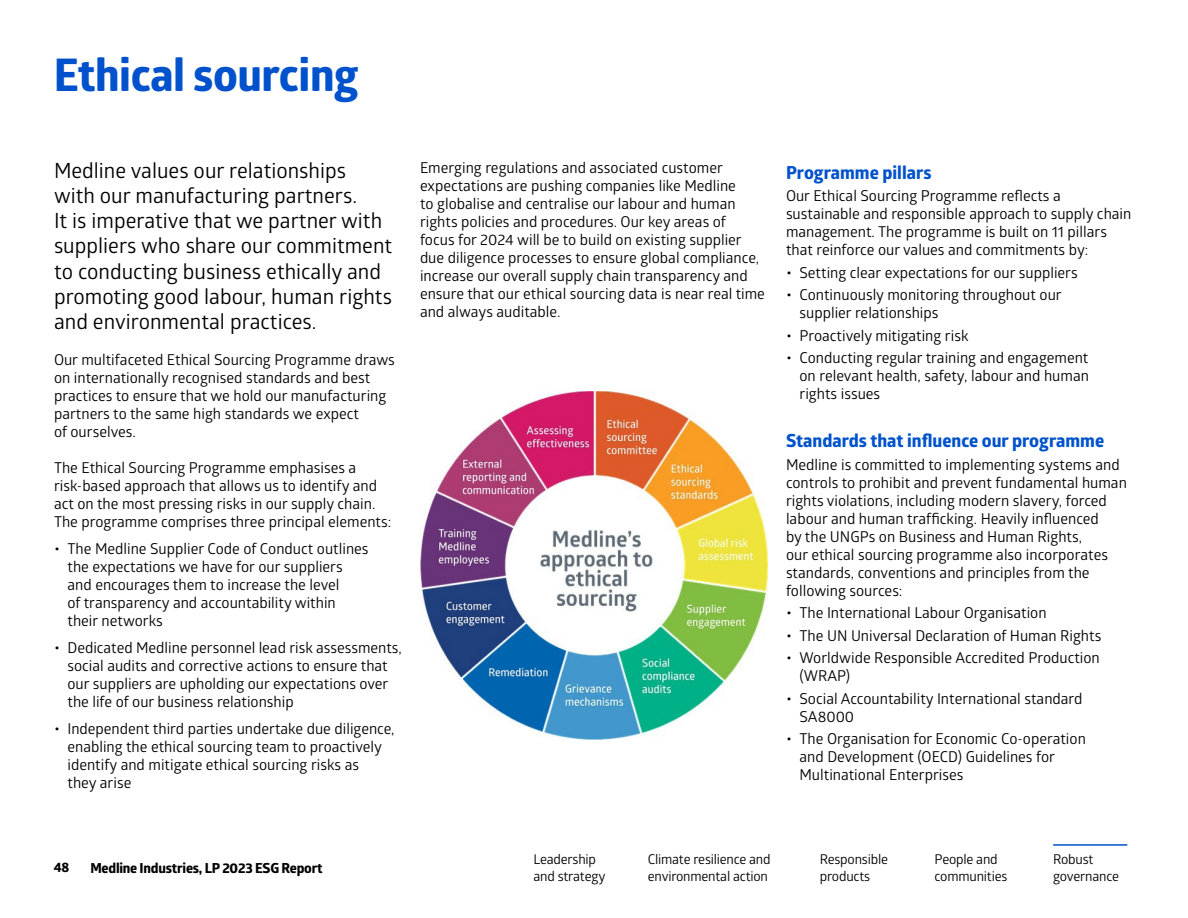
<style>
.page{position:relative;width:1188px;height:918px;background:#fff}
.page>*{position:absolute;margin:0;border:0;box-sizing:border-box;transform-origin:0 0}
.t1{font:800 45px "Glober";letter-spacing:-.01em;color:#0052cc}
.t2{font:21px/25.2px "Glober";color:#000}
.t3{font:800 18px "Glober";color:#0052cc}
.t4{font:15px/18px "Glober";color:#000}
.t5{font:800 13.8px "Glober";letter-spacing:-.015em;color:#000}
.t6{font:13.5px/16.2px "Glober";letter-spacing:-.015em;color:#000}
.t7{font:800 13.5px "Glober";color:#000}
.s1{font-weight:600;font-size:18px}
</style>
<div class="page">
<hr style="left:1053px;top:844px;width:74px;height:2px;background:#0052cc">
<img style="left:420px;top:392px;width:348px;height:347px">
<h1 class="t1" style="left:54px;top:42px;width:306px">Ethical sourcing</h1>
<p class="t2" style="left:54px;top:157px;width:340px">Medline values our relationships with our manufacturing partners.<br>It is imperative that we partner with suppliers who share our commitment to conducting business ethically and promoting good labour, human rights and environmental practices.</p>
<p class="t4" style="left:54px;top:350px;width:342px">Our multifaceted Ethical Sourcing Programme draws on internationally recognised standards and best practices to ensure that we hold our manufacturing partners to the same high standards we expect<br>of ourselves.</p>
<p class="t4" style="left:54px;top:458px;width:339px">The Ethical Sourcing Programme emphasises a risk‑based approach that allows us to identify and act on the most pressing risks in our supply chain.<br>The programme comprises three principal elements:</p>
<p class="t4" style="left:68px;top:539px;width:303px;text-indent:-14px"><span class="s1">•</span> The Medline Supplier Code of Conduct outlines the expectations we have for our suppliers and encourages them to increase the level<br>of transparency and accountability within their networks</p>
<p class="t4" style="left:68px;top:638px;width:336px;text-indent:-14px"><span class="s1">•</span> Dedicated Medline personnel lead risk assessments, social audits and corrective actions to ensure that our suppliers are upholding our expectations over the life of our business relationship</p>
<p class="t4" style="left:68px;top:719px;width:329px;text-indent:-14px"><span class="s1">•</span> Independent third parties undertake due diligence, enabling the ethical sourcing team to proactively identify and mitigate ethical sourcing risks as<br>they arise</p>
<p class="t4" style="left:420px;top:158px;width:346px">Emerging regulations and associated customer expectations are pushing companies like Medline<br>to globalise and centralise our labour and human rights policies and procedures. Our key areas of<br>focus for 2024 will be to build on existing supplier due diligence processes to ensure global compliance, increase our overall supply chain transparency and ensure that our ethical sourcing data is near real time and always auditable.</p>
<p class="t3" style="left:786px;top:159px;width:147px">Programme pillars</p>
<p class="t4" style="left:786px;top:186px;width:347px">Our Ethical Sourcing Programme reflects a sustainable and responsible approach to supply chain management. The programme is built on 11 pillars that reinforce our values and commitments by:</p>
<p class="t4" style="left:786px;top:263px;width:293px"><span class="s1">•</span> Setting clear expectations for our suppliers</p>
<p class="t4" style="left:800px;top:285px;width:264px;text-indent:-14px"><span class="s1">•</span> Continuously monitoring throughout our supplier relationships</p>
<p class="t4" style="left:786px;top:326px;width:184px"><span class="s1">•</span> Proactively mitigating risk</p>
<p class="t4" style="left:800px;top:348px;width:291px;text-align:justify;text-indent:-14px"><span class="s1">•</span> Conducting regular training and engagement on relevant health, safety, labour and human rights issues</p>
<p class="t3" style="left:786px;top:428px;width:320px">Standards that influence our programme</p>
<p class="t4" style="left:786px;top:455px;width:342px">Medline is committed to implementing systems and controls to prohibit and prevent fundamental human rights violations, including modern slavery, forced labour and human trafficking. Heavily influenced<br>by the UNGPs on Business and Human Rights,<br>our ethical sourcing programme also incorporates standards, conventions and principles from the following sources:</p>
<p class="t4" style="left:786px;top:603px;width:262px"><span class="s1">•</span> The International Labour Organisation</p>
<p class="t4" style="left:786px;top:626px;width:317px"><span class="s1">•</span> The UN Universal Declaration of Human Rights</p>
<p class="t4" style="left:800px;top:648px;width:302px;text-indent:-14px"><span class="s1">•</span> Worldwide Responsible Accredited Production (WRAP)</p>
<p class="t4" style="left:800px;top:689px;width:285px;text-indent:-14px"><span class="s1">•</span> Social Accountability International standard<br>SA8000</p>
<p class="t4" style="left:800px;top:729px;width:288px;text-indent:-14px"><span class="s1">•</span> The Organisation for Economic Co-operation and Development (OECD) Guidelines for<br>Multinational Enterprises</p>
<p class="t7" style="left:54px;top:858px;width:17px">48</p>
<p class="t5" style="left:90px;top:858px;width:234px">Medline Industries, LP 2023 ESG Report</p>
<p class="t6" style="left:648px;top:851px;width:124px">Climate resilience and environmental action</p>
<p class="t6" style="left:820px;top:851px;width:70px">Responsible products</p>
<p class="t6" style="left:935px;top:851px;width:74px">People and communities</p>
<p class="t6" style="left:1053px;top:851px;width:67px">Robust governance</p>
<p class="t6" style="left:534px;top:851px;width:73px">Leadership and strategy</p>
</div>
